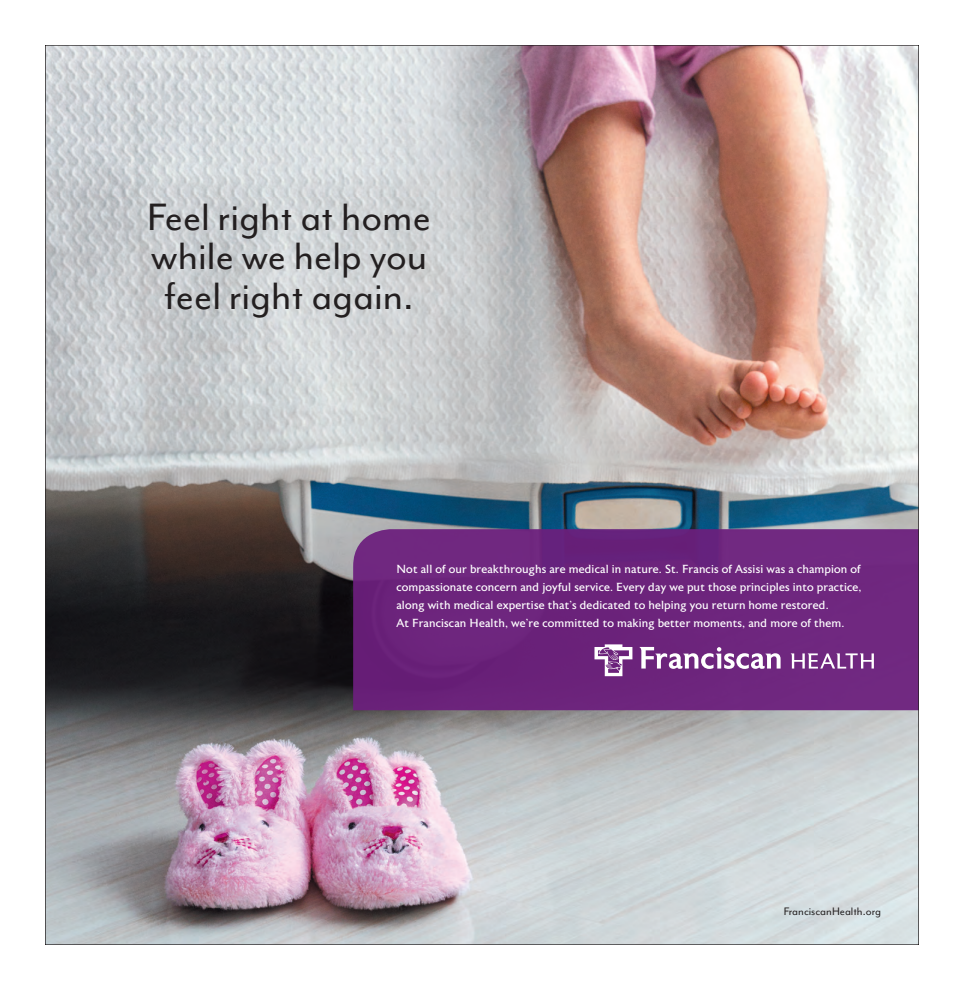
<style>
.page{position:relative;width:964px;height:990px;background:#fff}
.page>*{position:absolute;margin:0;border:0;box-sizing:border-box;transform-origin:0 0}
.t1{font:44px/39.6px "Mr Eaves Mod OT";color:#231f20;text-align:center}
.t2{font:12.5px "Mr Eaves Mod OT";color:#231f20}
.t3{font:11.75px/17.9px "Astoria";letter-spacing:.01em;color:#fff}
</style>
<div class="page">
<img style="left:47px;top:47px;width:869px;height:896px">
<div style="left:353px;top:529px;width:563px;height:181px;background:#6d257d"></div>
<svg style="left:594px;top:644px;width:38px;height:32px"></svg>
<svg style="left:639px;top:647px;width:141px;height:22px"></svg>
<svg style="left:790px;top:653px;width:83px;height:16px"></svg>
<p class="t1" style="left:147px;top:197px;width:285px">Feel right at home while we help you feel right again.</p>
<p class="t3" style="left:396px;top:560px;width:466px">Not all of our breakthroughs are medical in nature. St. Francis of Assisi was a champion of compassionate concern and joyful service. Every day we put those principles into practice, along with medical expertise that’s dedicated to helping you return home restored.<br>At Franciscan Health, we’re committed to making better moments, and more of them.</p>
<p class="t2" style="left:783px;top:905px;width:99px">FranciscanHealth.org</p>
</div>
